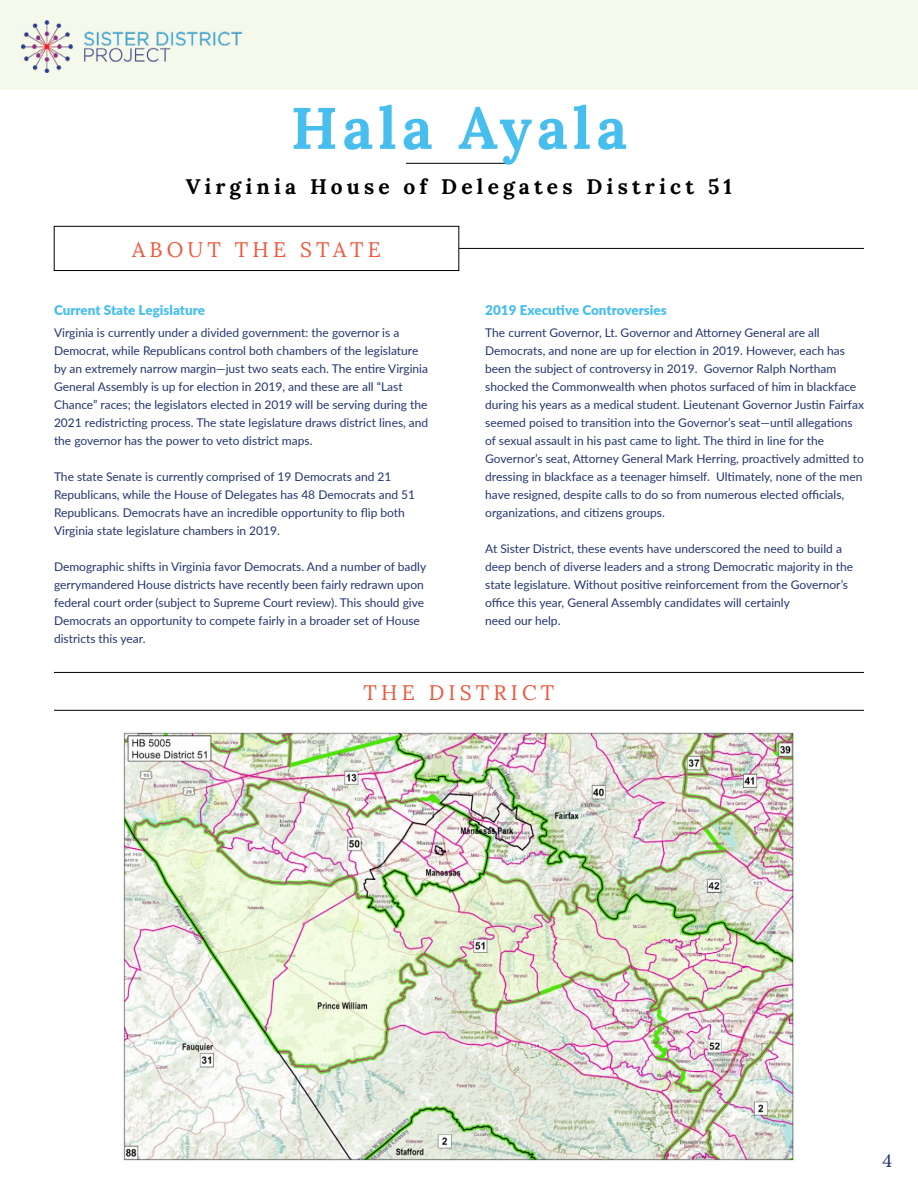
<style>
.page{position:relative;width:918px;height:1188px;background:#fff}
.page>*{position:absolute;margin:0;border:0;box-sizing:border-box;transform-origin:0 0}
.t1{font:700 58.5px "Lora";letter-spacing:.09em;color:#48beee}
.t2{font:700 21px "Lora";letter-spacing:.2em;color:#000}
.t3{font:21px "Lora";letter-spacing:.2em;color:#ef583d}
.t4{font:18px "Lora";color:#23356d}
.t5{font:900 13.5px "Lato";color:#48beee}
.t6{font:12px/18px "Lato";color:#23366d}
</style>
<div class="page">
<hr style="left:406px;top:163px;width:106px;height:1px;background:#000">
<div style="left:0;top:0;width:918px;height:90px;background:#f5f9ec"></div>
<img style="left:22px;top:21px;width:219px;height:51px">
<div style="left:54px;top:226px;width:405px;height:45px;border:1px solid #000"></div>
<hr style="left:459px;top:248px;width:405px;height:1px;background:#000">
<hr style="left:54px;top:672px;width:810px;height:1px;background:#000">
<hr style="left:54px;top:710px;width:810px;height:1px;background:#000">
<img style="left:123px;top:731px;width:672px;height:431px">
<h1 class="t1" style="left:291px;top:90px;width:338px">Hala Ayala</h1>
<h2 class="t2" style="left:186px;top:173px;width:548px">Virginia House of Delegates District 51</h2>
<h2 class="t3" style="left:132px;top:237px;width:250px">ABOUT THE STATE</h2>
<p class="t5" style="left:54px;top:300px;width:153px">Current State Legislature</p>
<p class="t6" style="left:54px;top:324px;width:376px">Virginia is currently under a divided government: the governor is a Democrat, while Republicans control both chambers of the legislature by an extremely narrow margin—just two seats each. The entire Virginia General Assembly is up for election in 2019, and these are all “Last Chance” races; the legislators elected in 2019 will be serving during the 2021 redistricting process. The state legislature draws district lines, and the governor has the power to veto district maps.</p>
<p class="t6" style="left:54px;top:468px;width:363px">The state Senate is currently comprised of 19 Democrats and 21<br>Republicans, while the House of Delegates has 48 Democrats and 51<br>Republicans. Democrats have an incredible opportunity to flip both Virginia state legislature chambers in 2019.</p>
<p class="t6" style="left:54px;top:558px;width:374px">Demographic shifts in Virginia favor Democrats. And a number of badly gerrymandered House districts have recently been fairly redrawn upon federal court order (subject to Supreme Court review). This should give Democrats an opportunity to compete fairly in a broader set of House districts this year.</p>
<p class="t5" style="left:485px;top:300px;width:183px">2019 Executive Controversies</p>
<p class="t6" style="left:485px;top:324px;width:380px">The current Governor, Lt. Governor and Attorney General are all Democrats, and none are up for election in 2019. However, each has been the subject of controversy in 2019. Governor Ralph Northam shocked the Commonwealth when photos surfaced of him in blackface during his years as a medical student. Lieutenant Governor Justin Fairfax seemed poised to transition into the Governor’s seat—until allegations of sexual assault in his past came to light. The third in line for the Governor’s seat, Attorney General Mark Herring, proactively admitted to dressing in blackface as a teenager himself. Ultimately, none of the men have resigned, despite calls to do so from numerous elected officials, organizations, and citizens groups.</p>
<p class="t6" style="left:485px;top:540px;width:369px">At Sister District, these events have underscored the need to build a deep bench of diverse leaders and a strong Democratic majority in the state legislature. Without positive reinforcement from the Governor’s office this year, General Assembly candidates will certainly<br>need our help.</p>
<h2 class="t3" style="left:364px;top:679px;width:192px">THE DISTRICT</h2>
<h3 class="t4" style="left:883px;top:1150px;width:11px">4</h3>
</div>
